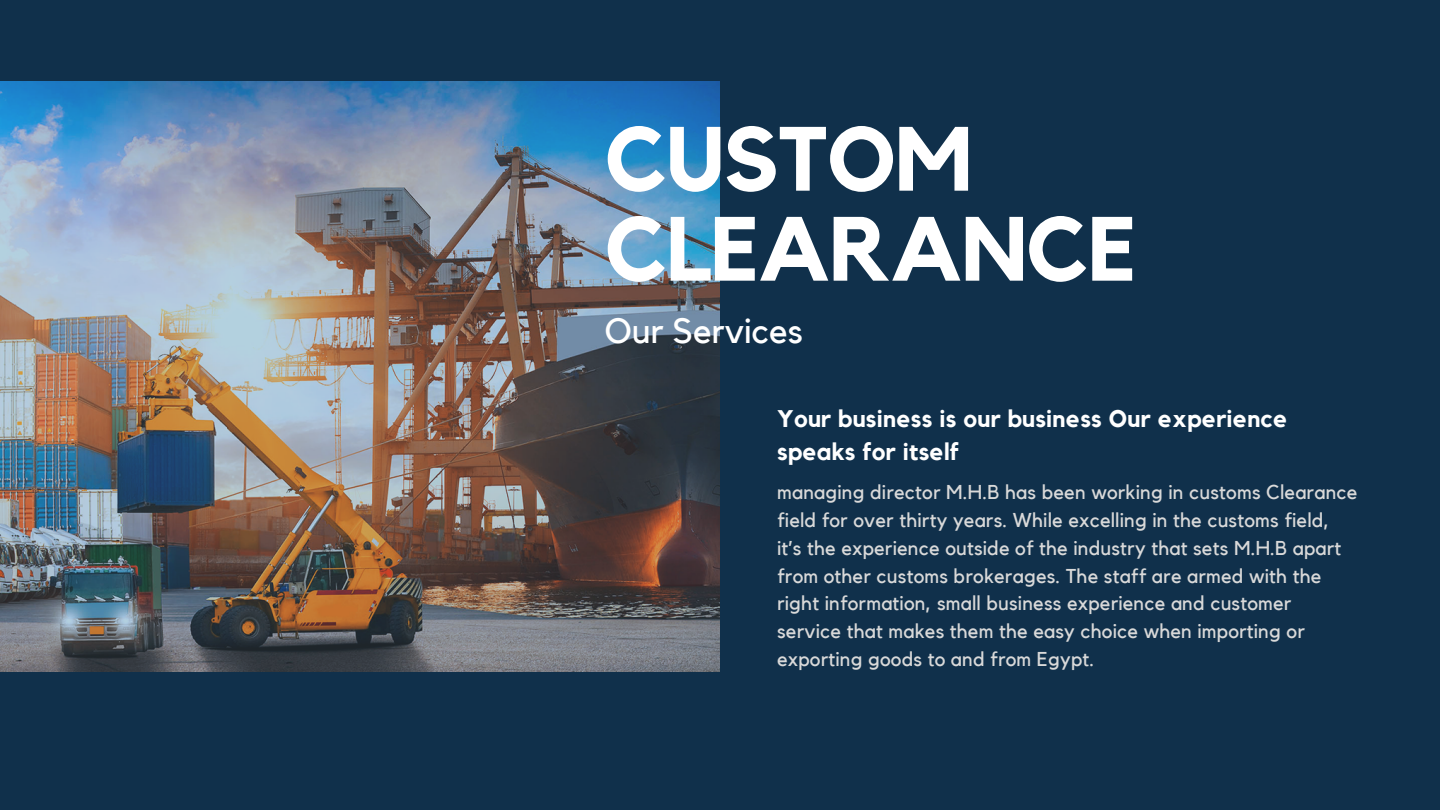
<style>
.page{position:relative;width:1440px;height:810px;background:#10304b}
.page>*{position:absolute;margin:0;border:0;box-sizing:border-box;transform-origin:0 0}
.t1{font:700 90px/90px "Kollektif";letter-spacing:-.01em;color:#fff}
.t2{font:35px "Kollektif";color:#fff}
.t3{font:700 24px/33px "Kollektif";letter-spacing:.01em;color:#fff}
.t4{font:20px/27.8px "Kollektif";letter-spacing:.01em;color:#d9d9d9}
</style>
<div class="page">
<img style="left:0;top:81px;width:720px;height:591px">
<h1 class="t1" style="left:605px;top:118px;width:533px">CUSTOM<br>CLEARANCE</h1>
<h2 class="t2" style="left:605px;top:314px;width:200px">Our Services</h2>
<p class="t3" style="left:777px;top:403px;width:512px">Your business is our business Our experience speaks for itself</p>
<p class="t4" style="left:777px;top:479px;width:582px">managing director M.H.B has been working in customs Clearance field for over thirty years. While excelling in the customs field, it’s the experience outside of the industry that sets M.H.B apart from other customs brokerages. The staff are armed with the right information, small business experience and customer service that makes them the easy choice when importing or exporting goods to and from Egypt.</p>
</div>
